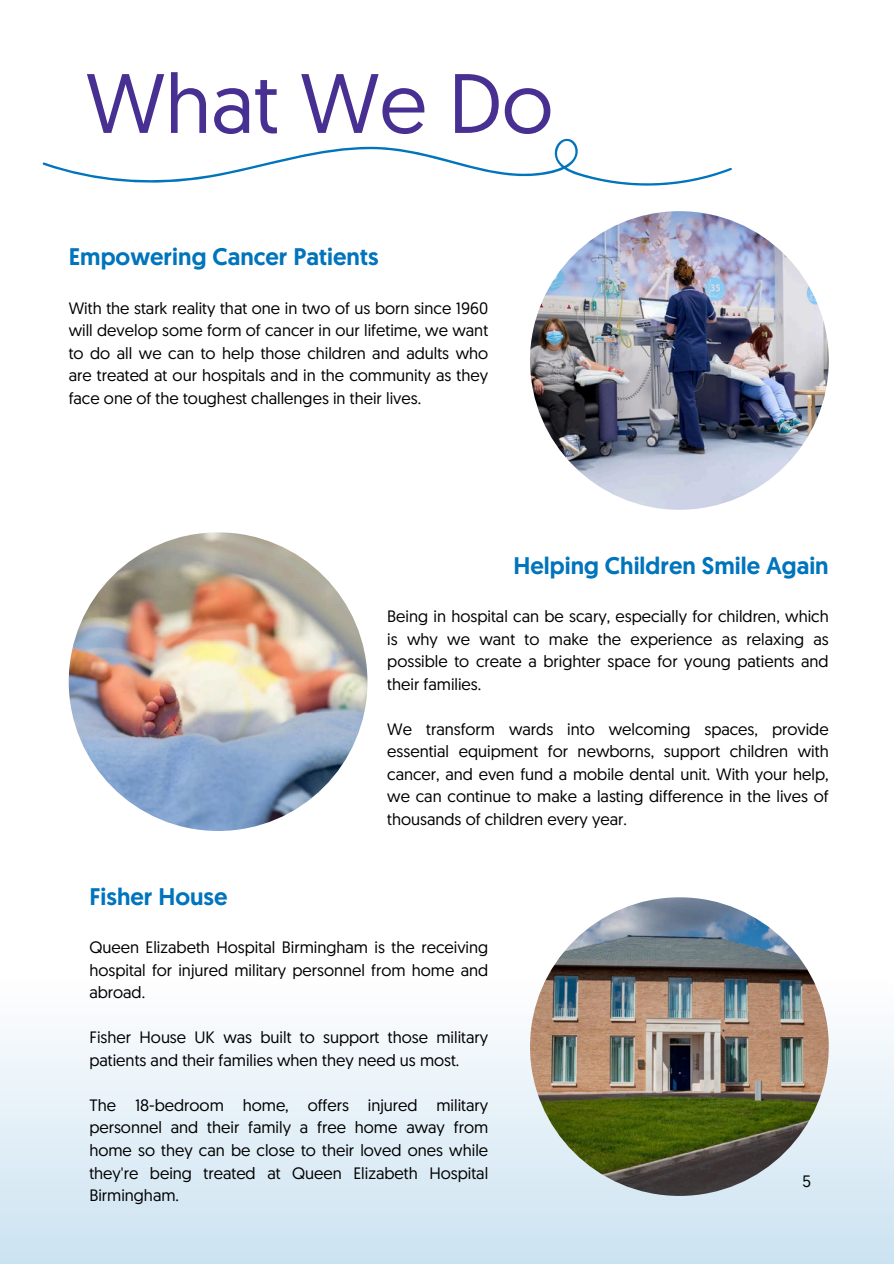
<style>
.page{position:relative;width:894px;height:1264px;background:#fff}
.page>*{position:absolute;margin:0;border:0;box-sizing:border-box;transform-origin:0 0}
.t1{font:84px "Geomanist";color:#483092}
.t2{font:500 24px "Geomanist";color:#0074bc}
.t3{font:16.5px/22.5px "Geomanist";color:#000;text-align:justify}
</style>
<div class="page">
<img style="left:530px;top:211px;width:298px;height:299px;border-radius:50%">
<img style="left:69px;top:532px;width:298px;height:299px;border-radius:50%">
<div style="left:0;top:973px;width:893px;height:290px;background:linear-gradient(to bottom,#fffffe,#cbe2f0)"></div>
<img style="left:530px;top:897px;width:298px;height:298px;border-radius:50%">
<svg style="left:42px;top:138px;width:690px;height:48px"></svg>
<p class="t1" style="left:86px;top:70px;width:468px">What We Do</p>
<p class="t2" style="left:69px;top:247px;width:311px">Empowering Cancer Patients</p>
<p class="t3" style="left:69px;top:298px;width:421px">With the stark reality that one in two of us born since 1960 will develop some form of cancer in our lifetime, we want to do all we can to help those children and adults who are treated at our hospitals and in the community as they face one of the toughest challenges in their lives.</p>
<p class="t2" style="left:513px;top:555px;width:316px">Helping Children Smile Again</p>
<h2 class="t3" style="left:387px;top:606px;width:443px">Being in hospital can be scary, especially for children, which is why we want to make the experience as relaxing as possible to create a brighter space for young patients and their families.</h2>
<p class="t3" style="left:387px;top:719px;width:443px">We transform wards into welcoming spaces, provide essential equipment for newborns, support children with cancer, and even fund a mobile dental unit. With your help, we can continue to make a lasting difference in the lives of thousands of children every year.</p>
<p class="t2" style="left:89px;top:887px;width:139px">Fisher House</p>
<h2 class="t3" style="left:89px;top:938px;width:400px">Queen Elizabeth Hospital Birmingham is the receiving hospital for injured military personnel from home and abroad.</h2>
<p class="t3" style="left:89px;top:1028px;width:400px">Fisher House UK was built to support those military patients and their families when they need us most.</p>
<p class="t3" style="left:89px;top:1095px;width:400px">The 18-bedroom home, offers injured military personnel and their family a free home away from home so they can be close to their loved ones while they're being treated at Queen Elizabeth Hospital Birmingham.</p>
<p class="t3" style="left:802px;top:1171px;width:10px">5</p>
</div>
